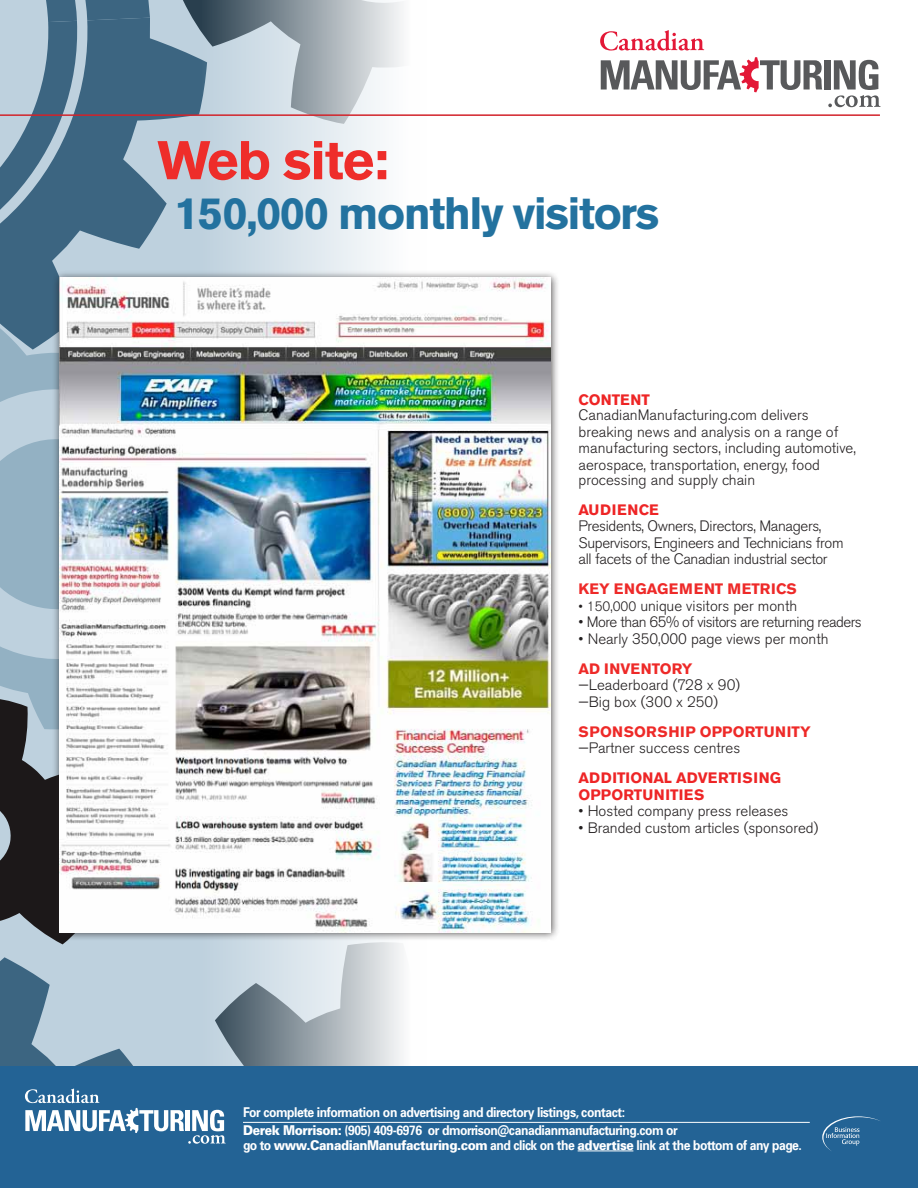
<style>
.page{position:relative;width:918px;height:1188px;background:#fff}
.page>*{position:absolute;margin:0;border:0;box-sizing:border-box;transform-origin:0 0}
.t1{font:700 54px "Akzidenz Grotesk BE";color:#ee2d2a}
.t2{font:700 45px "Akzidenz Grotesk BE";letter-spacing:-.035em;color:#23729f}
.t3{font:300 15px/16.5px "Akzidenz Grotesk BE";color:#231f20}
.t4{font:300 15px/16.5px "Akzidenz Grotesk BE";letter-spacing:-.02em;color:#231f20}
.t5{font:300 15px "Akzidenz Grotesk BE";letter-spacing:-.035em;color:#231f20}
.t6{font:700 15px "Akzidenz Grotesk BE";color:#ee2a28}
.t7{font:700 15px/16.5px "Akzidenz Grotesk BE";color:#ee2526}
.t8{font:700 15px "Akzidenz Grotesk BE";letter-spacing:.03em;color:#ee2a29}
.t9{font:700 15px "Akzidenz Grotesk BE";letter-spacing:.02em;color:#ee2526}
.t10{font:700 15px "Akzidenz Grotesk BE";color:#ee2525}
.t11{font:700 13.5px/18px "Univers";letter-spacing:-.035em;color:#fff;scale:.9 1}
.s1{font-size:13.5px}
.s2{font-weight:900}
</style>
<div class="page">
<div style="left:0;top:277px;width:52px;height:45px;background:#3c6581"></div>
<svg style="left:0;top:942px;width:162px;height:104px;background:#a0b8c8"></svg>
<svg style="left:162px;top:942px;width:241px;height:124px;background:#bac5cd"></svg>
<svg style="left:0;top:322px;width:52px;height:375px;background:#9cb7c8"></svg>
<svg style="left:0;top:697px;width:114px;height:277px;background:#5e656b"></svg>
<svg style="left:0;top:0;width:403px;height:277px;background:#9db3c1"></svg>
<div style="left:52px;top:270px;width:508px;height:672px;background:#231f20;opacity:.75"></div>
<img style="left:60px;top:278px;width:491px;height:655px">
<div style="left:0;top:1066px;width:918px;height:122px;background:#236395"></div>
<svg style="left:0;top:1046px;width:226px;height:98px"></svg>
<svg style="left:822px;top:1116px;width:58px;height:35px"></svg>
<div style="left:824px;top:60px;width:6px;height:30px;background:#58595b"></div>
<svg style="left:600px;top:30px;width:104px;height:21px"></svg>
<svg style="left:828px;top:60px;width:53px;height:47px"></svg>
<svg style="left:601px;top:57px;width:221px;height:35px"></svg>
<hr style="left:0;top:114px;width:880px;height:2px;background:#d2232a">
<hr style="left:243px;top:1122px;width:567px;height:1px;background:#fff">
<hr style="left:578px;top:1151px;width:55px;height:1px;background:#fff">
<h1 class="t1" style="left:158px;top:129px;width:233px">WEB SITE:</h1>
<h2 class="t2" style="left:174px;top:187px;width:487px">150,000 MONTHLY VISITORS</h2>
<p class="t10" style="left:579px;top:391px;width:73px">CONTENT</p>
<p class="t3" style="left:579px;top:407px;width:279px">CanadianManufacturing.com delivers breaking news and analysis on a range of manufacturing sectors, including automotive, aerospace, transportation, energy, food</p>
<p class="t3" style="left:579px;top:471px;width:178px">processing and supply chain</p>
<p class="t9" style="left:579px;top:501px;width:82px">AUDIENCE</p>
<p class="t4" style="left:579px;top:518px;width:266px">Presidents, Owners, Directors, Managers,<br>Supervisors, Engineers and Technicians from all facets of the Canadian industrial sector</p>
<p class="t8" style="left:579px;top:580px;width:47px">KEY ENGAG</p>
<p class="t8" style="left:669px;top:580px;width:129px">EMENT METRICS</p>
<p class="t3" style="left:579px;top:597px;width:220px"><span class="s1">• 150,000</span> unique visitors per month</p>
<p class="t5" style="left:579px;top:614px;width:285px">• More than 65% of visitors are returning readers</p>
<p class="t3" style="left:579px;top:630px;width:252px">• Nearly 350,000 page views per month</p>
<p class="t6" style="left:579px;top:660px;width:115px">AD INVENTORY</p>
<p class="t3" style="left:579px;top:677px;width:163px">—Leaderboard (728 x 90) —Big box (300 x 250)</p>
<p class="t6" style="left:579px;top:723px;width:233px">SPONSORSHIP OPPORTUNITY</p>
<p class="t3" style="left:579px;top:740px;width:163px">—Partner success centres</p>
<p class="t9" style="left:579px;top:769px;width:12px">ADD</p>
<p class="t7" style="left:579px;top:770px;width:204px;text-indent:34px">ITIONAL ADVERTISING<br>OPPORTUNITIES</p>
<p class="t3" style="left:579px;top:803px;width:211px">• Hosted company press releases</p>
<p class="t3" style="left:579px;top:819px;width:241px">• Branded custom articles (sponsored)</p>
<p class="t11" style="left:243px;top:1103px;width:485px">For complete information on advertising and directory listings, contact:<br><span class="s2">Derek Morrison:</span> (905) 409-6976 or dmorrison@canadianmanufacturing.com or</p>
<p class="t11" style="left:243px;top:1136px;width:623px">go to <span class="s2">www.CanadianManufacturing.com</span> and click on the <span class="s2">advertise</span> link at the bottom of any page.</p>
</div>
